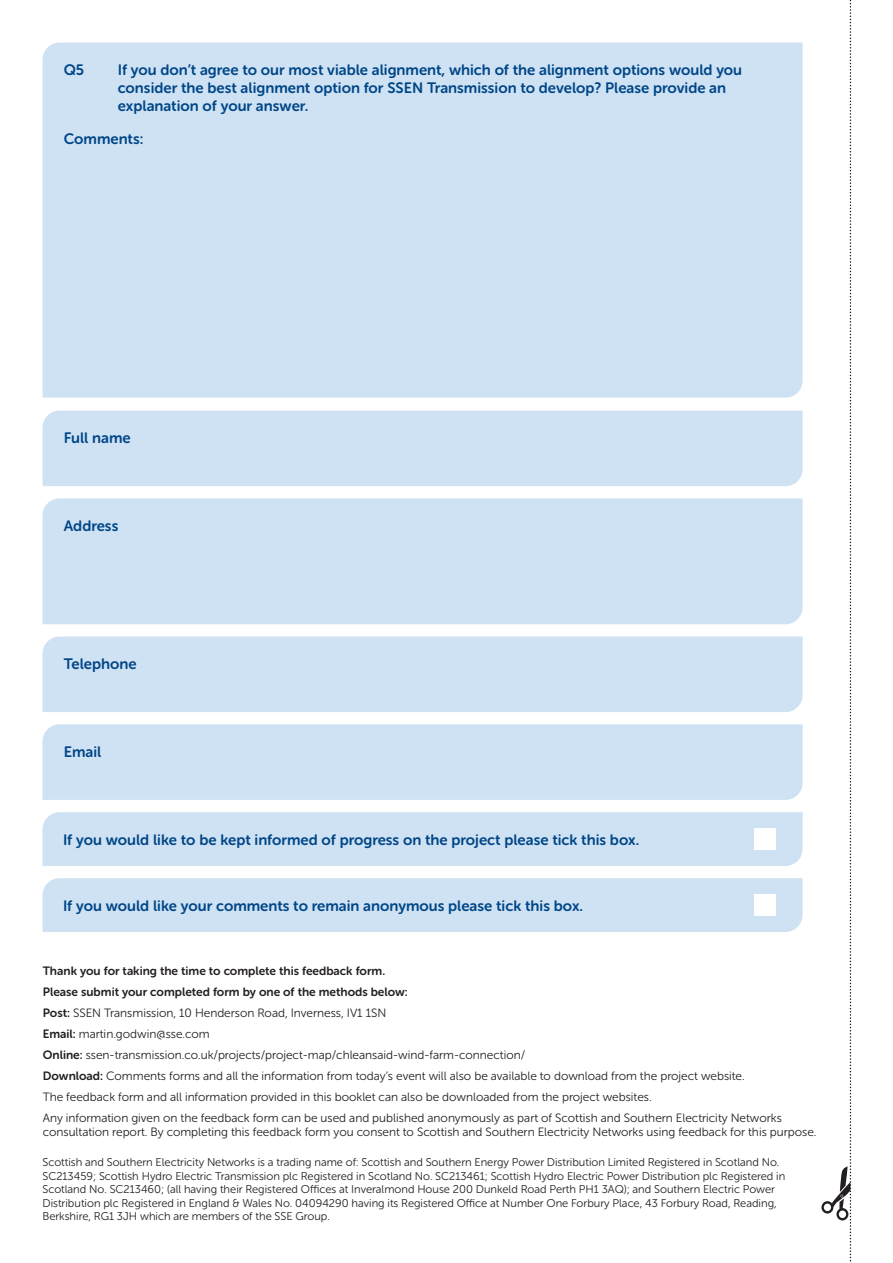
<style>
.page{position:relative;width:893px;height:1263px;background:#fff}
.page>*{position:absolute;margin:0;border:0;box-sizing:border-box;transform-origin:0 0}
.t1{font:15px/18px "Museo Sans Rounded 700";color:#004687}
.t2{font:12px/14.4px "Museo Sans Rounded 300";color:#231f20}
.t3{font:12px "Museo Sans Rounded 700";color:#231f20}
.t4{font:11.25px/13.5px "Museo Sans Rounded 300";color:#231f20}
.s1{font-family:"Museo Sans Rounded 700"}
</style>
<div class="page">
<svg style="left:821px;top:0;width:30px;height:1262px"></svg>
<div style="left:43px;top:411px;width:760px;height:75px;background:#cfe2f3"></div>
<div style="left:43px;top:498px;width:760px;height:126px;background:#cfe2f3"></div>
<div style="left:43px;top:636px;width:760px;height:76px;background:#cfe2f3"></div>
<div style="left:43px;top:724px;width:760px;height:76px;background:#cfe2f3"></div>
<div style="left:43px;top:812px;width:760px;height:54px;background:#cfe2f3"></div>
<div style="left:754px;top:828px;width:21px;height:22px;background:#fff"></div>
<div style="left:43px;top:878px;width:760px;height:54px;background:#cfe2f3"></div>
<div style="left:754px;top:894px;width:21px;height:22px;background:#fff"></div>
<div style="left:43px;top:43px;width:760px;height:355px;background:#cfe2f3"></div>
<p class="t1" style="left:64px;top:61px;width:22px">Q5</p>
<p class="t1" style="left:118px;top:61px;width:626px">If you don’t agree to our most viable alignment, which of the alignment options would you consider the best alignment option for SSEN Transmission to develop? Please provide an explanation of your answer.</p>
<p class="t1" style="left:64px;top:129px;width:81px">Comments:</p>
<p class="t1" style="left:64px;top:429px;width:68px">Full name</p>
<p class="t1" style="left:64px;top:517px;width:56px">Address</p>
<p class="t1" style="left:64px;top:655px;width:74px">Telephone</p>
<p class="t1" style="left:64px;top:743px;width:39px">Email</p>
<p class="t1" style="left:63px;top:830px;width:578px">If you would like to be kept informed of progress on the project please tick this box.</p>
<p class="t1" style="left:63px;top:896px;width:521px">If you would like your comments to remain anonymous please tick this box.</p>
<p class="t3" style="left:43px;top:964px;width:344px">Thank you for taking the time to complete this feedback form.</p>
<p class="t3" style="left:43px;top:985px;width:367px">Please submit your completed form by one of the methods below:</p>
<p class="t2" style="left:43px;top:1006px;width:345px"><span class="s1">Post:</span> SSEN Transmission, 10 Henderson Road, Inverness, IV1 1SN</p>
<p class="t2" style="left:43px;top:1027px;width:169px"><span class="s1">Email:</span> martin.godwin@sse.com</p>
<p class="t2" style="left:43px;top:1048px;width:484px"><span class="s1">Online:</span> ssen-transmission.co.uk/projects/project-map/chleansaid-wind-farm-connection/</p>
<p class="t2" style="left:43px;top:1069px;width:703px"><span class="s1">Download:</span> Comments forms and all the information from today’s event will also be available to download from the project website.</p>
<p class="t2" style="left:43px;top:1090px;width:610px">The feedback form and all information provided in this booklet can also be downloaded from the project websites.</p>
<p class="t2" style="left:43px;top:1111px;width:775px">Any information given on the feedback form can be used and published anonymously as part of Scottish and Southern Electricity Networks consultation report. By completing this feedback form you consent to Scottish and Southern Electricity Networks using feedback for this purpose.</p>
<p class="t4" style="left:43px;top:1156px;width:744px">Scottish and Southern Electricity Networks is a trading name of: Scottish and Southern Energy Power Distribution Limited Registered in Scotland No.<br>SC213459; Scottish Hydro Electric Transmission plc Registered in Scotland No. SC213461; Scottish Hydro Electric Power Distribution plc Registered in Scotland No. SC213460; (all having their Registered Offices at Inveralmond House 200 Dunkeld Road Perth PH1 3AQ); and Southern Electric Power Distribution plc Registered in England &amp; Wales No. 04094290 having its Registered Office at Number One Forbury Place, 43 Forbury Road, Reading, Berkshire, RG1 3JH which are members of the SSE Group.</p>
</div>
